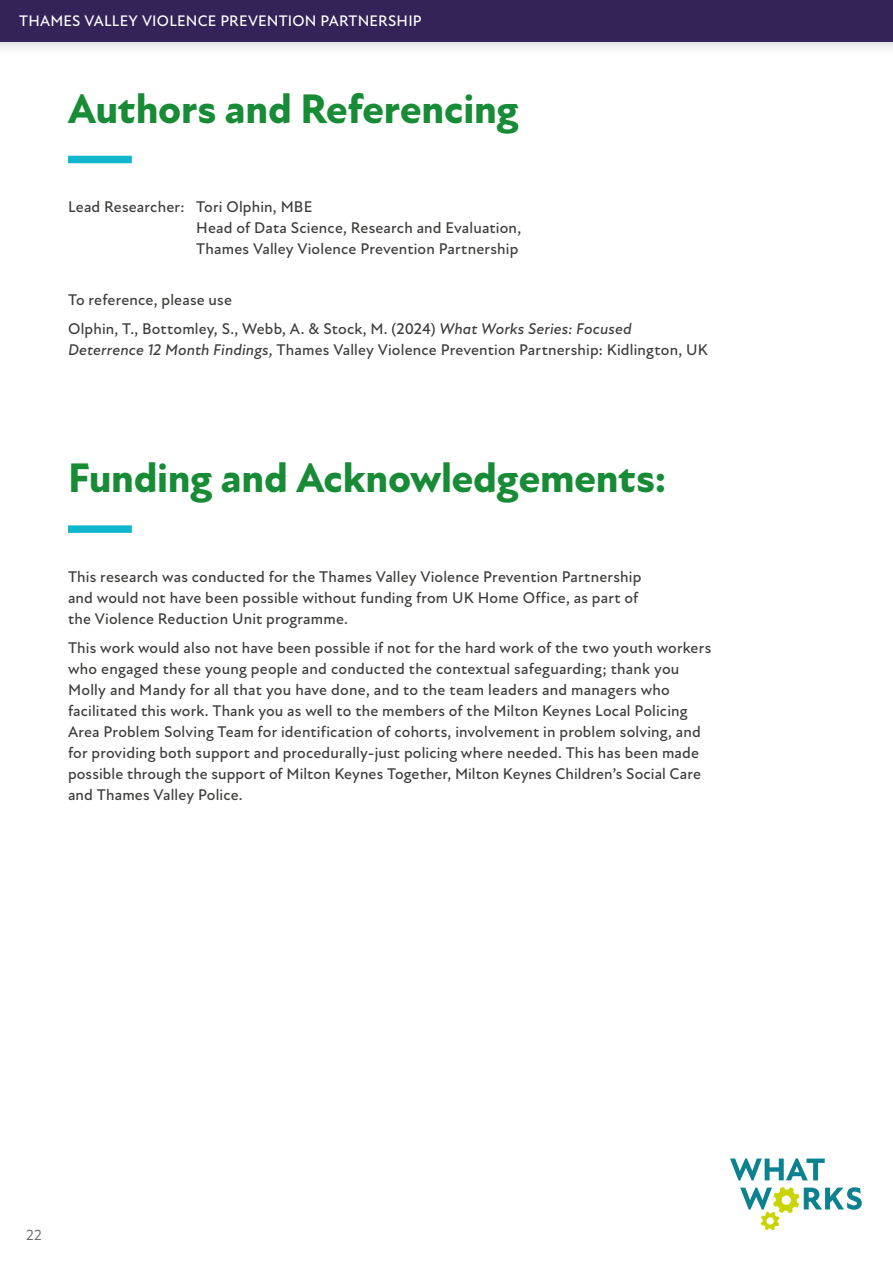
<style>
.page{position:relative;width:893px;height:1263px;background:#fff}
.page>*{position:absolute;margin:0;border:0;box-sizing:border-box;transform-origin:0 0}
.t1{font:800 42px "New Atten";letter-spacing:-.01em;color:#188b37}
.Body_text{font:500 15.75px/21px "New Atten";letter-spacing:.01em;color:#3c3c3b}
.t2{font:500 15.6px "New Atten";letter-spacing:.015em;color:#fff}
.t3{font:15px "New Atten";color:#6b6b6a}
.s1{font-style:italic}
</style>
<div class="page">
<div style="left:68px;top:156px;width:64px;height:7px;background:#0fb6cc"></div>
<div style="left:68px;top:525px;width:64px;height:8px;background:#0fb6cc"></div>
<div style="left:0;top:0;width:893px;height:58px;background:#000;opacity:.2"></div>
<div style="left:0;top:0;width:893px;height:41px;background:#332358"></div>
<svg style="left:730px;top:1158px;width:95px;height:22px"></svg>
<svg style="left:740px;top:1187px;width:122px;height:43px"></svg>
<p class="t2" style="left:19px;top:12px;width:404px">THAMES VALLEY VIOLENCE PREVENTION PARTNERSHIP</p>
<h1 class="t1" style="left:68px;top:84px;width:452px">Authors and Referencing</h1>
<p class="Body_text" style="left:196px;top:196px;width:326px;text-indent:-128px">Lead Researcher: Tori Olphin, MBE<br>Head of Data Science, Research and Evaluation,<br>Thames Valley Violence Prevention Partnership</p>
<p class="Body_text" style="left:68px;top:289px;width:166px">To reference, please use</p>
<p class="Body_text" style="left:68px;top:319px;width:641px">Olphin, T., Bottomley, S., Webb, A. &amp; Stock, M. (2024) <span class="s1">What Works Series: Focused<br>Deterrence 12 Month Findings,</span> Thames Valley Violence Prevention Partnership: Kidlington, UK</p>
<h1 class="t1" style="left:68px;top:454px;width:600px">Funding and Acknowledgements:</h1>
<p class="Body_text" style="left:68px;top:566px;width:575px">This research was conducted for the Thames Valley Violence Prevention Partnership and would not have been possible without funding from UK Home Office, as part of the Violence Reduction Unit programme.</p>
<p class="Body_text" style="left:68px;top:637px;width:645px">This work would also not have been possible if not for the hard work of the two youth workers who engaged these young people and conducted the contextual safeguarding; thank you Molly and Mandy for all that you have done, and to the team leaders and managers who facilitated this work. Thank you as well to the members of the Milton Keynes Local Policing Area Problem Solving Team for identification of cohorts, involvement in problem solving, and for providing both support and procedurally-just policing where needed. This has been made possible through the support of Milton Keynes Together, Milton Keynes Children’s Social Care and Thames Valley Police.</p>
<p class="t3" style="left:26px;top:1226px;width:17px">22</p>
</div>
